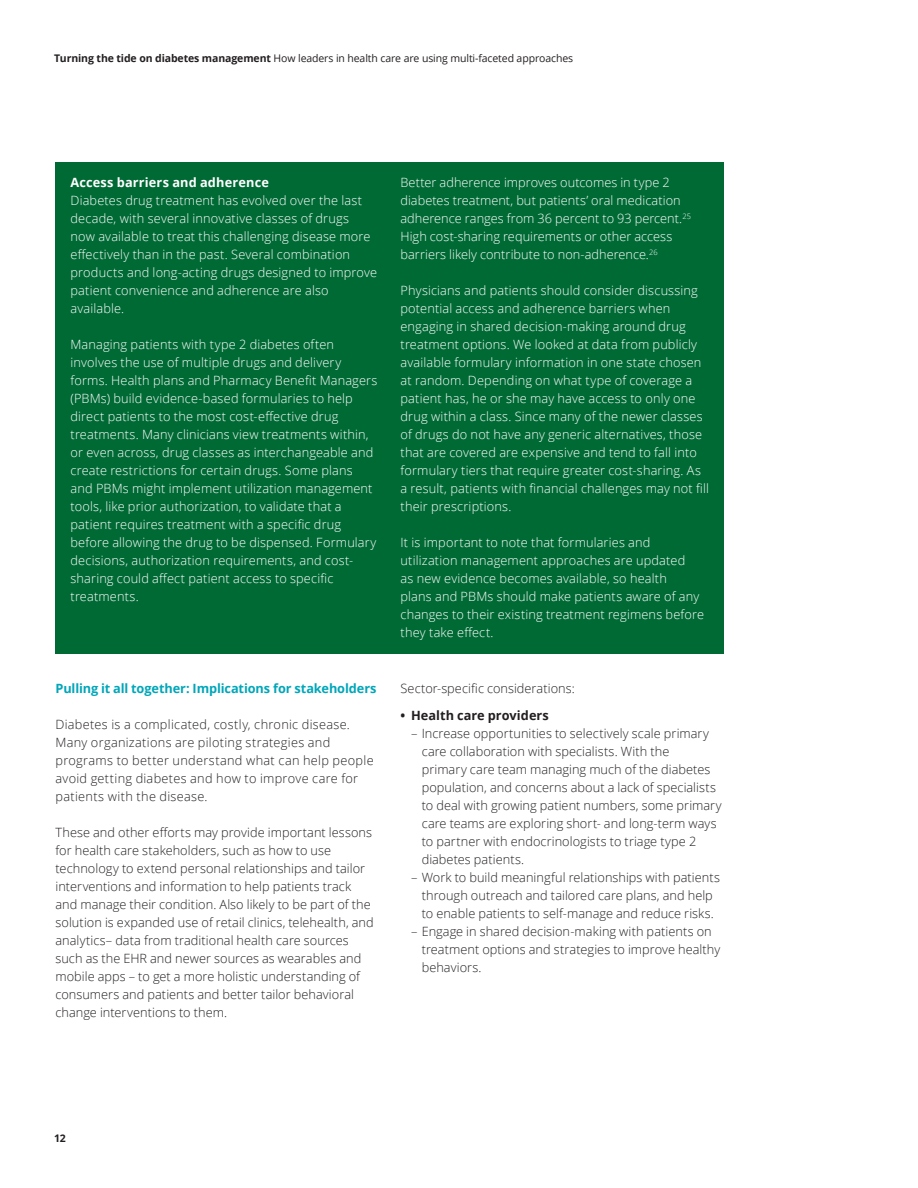
<style>
.page{position:relative;width:918px;height:1188px;background:#fff}
.page>*{position:absolute;margin:0;border:0;box-sizing:border-box;transform-origin:0 0}
.Body_copy__8_5_12pt{font:300 12.75px/18px "Open Sans";letter-spacing:.01em;color:#fff}
.Body_copy__8_5_12pt-2{font:300 12.75px/18px "Open Sans";letter-spacing:.005em;color:#231f20}
.Body_copy__8_5_12pt-3{font:300 12.75px/18px "Open Sans";letter-spacing:.025em;color:#231f20}
.Subhead_A__8_5_12pt{font:700 12.75px "Open Sans";letter-spacing:-.005em;color:#00a6b9}
.Body_copy__8_5_12pt-4{font:700 12.75px "Open Sans";letter-spacing:.015em;color:#fff}
.t1{font:700 12.75px "Open Sans";letter-spacing:.005em;color:#231f20}
.t2{font:10.5px "Open Sans";letter-spacing:-.01em;color:#231f20}
.t3{font:700 10.5px "Open Sans";color:#231f20}
.s1{font-weight:700}
</style>
<div class="page">
<div style="left:56px;top:162px;width:668px;height:491px;background:#006a35"></div>
<p class="t2" style="left:54px;top:51px;width:521px"><span class="s1">Turning the tide on diabetes management</span> How leaders in health care are using multi-faceted approaches</p>
<p class="Body_copy__8_5_12pt-4" style="left:70px;top:173px;width:200px">Access barriers and adherence</p>
<p class="Body_copy__8_5_12pt" style="left:70px;top:191px;width:308px">Diabetes drug treatment has evolved over the last decade, with several innovative classes of drugs<br>now available to treat this challenging disease more effectively than in the past. Several combination products and long-acting drugs designed to improve patient convenience and adherence are also available.</p>
<p class="Body_copy__8_5_12pt" style="left:70px;top:335px;width:308px">Managing patients with type 2 diabetes often involves the use of multiple drugs and delivery forms. Health plans and Pharmacy Benefit Managers (PBMs) build evidence-based formularies to help direct patients to the most cost-effective drug treatments. Many clinicians view treatments within, or even across, drug classes as interchangeable and create restrictions for certain drugs. Some plans and PBMs might implement utilization management tools, like prior authorization, to validate that a patient requires treatment with a specific drug before allowing the drug to be dispensed. Formulary decisions, authorization requirements, and cost&shy;sharing could affect patient access to specific treatments.</p>
<p class="Subhead_A__8_5_12pt" style="left:56px;top:679px;width:323px">Pulling it all together: Implications for stakeholders</p>
<p class="Body_copy__8_5_12pt-3" style="left:56px;top:715px;width:320px">Diabetes is a complicated, costly, chronic disease.<br>Many organizations are piloting strategies and programs to better understand what can help people avoid getting diabetes and how to improve care for patients with the disease.</p>
<p class="Body_copy__8_5_12pt-2" style="left:56px;top:823px;width:320px">These and other efforts may provide important lessons for health care stakeholders, such as how to use technology to extend personal relationships and tailor interventions and information to help patients track and manage their condition. Also likely to be part of the solution is expanded use of retail clinics, telehealth, and analytics– data from traditional health care sources such as the EHR and newer sources as wearables and mobile apps – to get a more holistic understanding of consumers and patients and better tailor behavioral change interventions to them.</p>
<p class="Body_copy__8_5_12pt" style="left:400px;top:173px;width:292px">Better adherence improves outcomes in type 2 diabetes treatment, but patients’ oral medication adherence ranges from 36 percent to 93 percent.<sup>25<br></sup>High cost-sharing requirements or other access barriers likely contribute to non-adherence.<sup>26</sup></p>
<p class="Body_copy__8_5_12pt" style="left:400px;top:281px;width:310px">Physicians and patients should consider discussing potential access and adherence barriers when engaging in shared decision-making around drug treatment options. We looked at data from publicly available formulary information in one state chosen at random. Depending on what type of coverage a patient has, he or she may have access to only one drug within a class. Since many of the newer classes of drugs do not have any generic alternatives, those that are covered are expensive and tend to fall into formulary tiers that require greater cost-sharing. As a result, patients with financial challenges may not fill their prescriptions.</p>
<p class="Body_copy__8_5_12pt" style="left:400px;top:533px;width:305px">It is important to note that formularies and utilization management approaches are updated<br>as new evidence becomes available, so health<br>plans and PBMs should make patients aware of any changes to their existing treatment regimens before they take effect.</p>
<p class="Body_copy__8_5_12pt-2" style="left:400px;top:679px;width:176px">Sector-specific considerations:</p>
<p class="t1" style="left:400px;top:706px;width:150px">• Health care providers</p>
<p class="Body_copy__8_5_12pt-2" style="left:422px;top:724px;width:302px;text-indent:-11px">– Increase opportunities to selectively scale primary care collaboration with specialists. With the<br>primary care team managing much of the diabetes population, and concerns about a lack of specialists to deal with growing patient numbers, some primary care teams are exploring short- and long-term ways to partner with endocrinologists to triage type 2 diabetes patients.</p>
<p class="Body_copy__8_5_12pt-2" style="left:411px;top:868px;width:310px;text-align:center">– Work to build meaningful relationships with patients through outreach and tailored care plans, and help<br>to enable patients to self-manage and reduce risks.</p>
<p class="Body_copy__8_5_12pt-2" style="left:422px;top:922px;width:300px;text-indent:-11px">– Engage in shared decision-making with patients on treatment options and strategies to improve healthy behaviors.</p>
<p class="t3" style="left:54px;top:1131px;width:13px">12</p>
</div>
